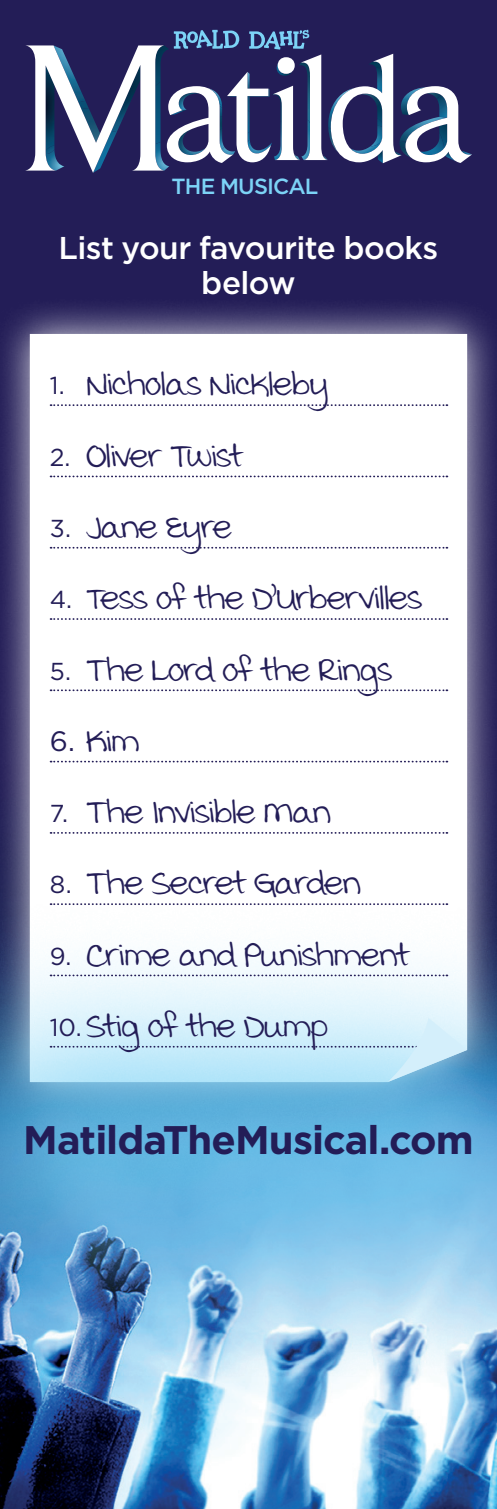
<style>
.page{position:relative;width:497px;height:1509px;background:#fff}
.page>*{position:absolute;margin:0;border:0;box-sizing:border-box;transform-origin:0 0}
.t1{font:42px "Swister";letter-spacing:-.025em;color:#231d57}
.t2{font:700 39.9px "Gotham";letter-spacing:-.025em;color:#231d57}
.t3{font:500 31.5px/35px "Gotham";letter-spacing:-.02em;color:#fff;text-align:center}
.t4{font:500 21.7px "Gotham";letter-spacing:-.04em;color:#7cd3f6}
.s1{font-family:"Gotham";font-size:24.5px}
.s2{font-size:38.5px}
.s3{font-family:"Gotham";font-size:28px}
</style>
<div class="page">
<div style="left:0;top:0;width:496px;height:1508px;background:#231d57"></div>
<img style="left:0;top:1377px;width:496px;height:131px">
<div style="left:0;top:295px;width:496px;height:825px;background:#fff;opacity:.87"></div>
<div style="left:30px;top:334px;width:436px;height:567px;background:#fff"></div>
<svg style="left:25px;top:45px;width:446px;height:128px"></svg>
<svg style="left:249px;top:30px;width:60px;height:20px"></svg>
<svg style="left:155px;top:30px;width:84px;height:124px"></svg>
<svg style="left:0;top:901px;width:496px;height:476px;background:#92c3e2"></svg>
<svg style="left:50px;top:404px;width:397px;height:2px"></svg>
<svg style="left:50px;top:475px;width:397px;height:2px"></svg>
<svg style="left:50px;top:547px;width:397px;height:1px"></svg>
<svg style="left:50px;top:618px;width:397px;height:2px"></svg>
<svg style="left:50px;top:689px;width:397px;height:2px"></svg>
<svg style="left:50px;top:760px;width:397px;height:2px"></svg>
<svg style="left:50px;top:831px;width:397px;height:2px"></svg>
<svg style="left:50px;top:903px;width:397px;height:1px"></svg>
<svg style="left:50px;top:974px;width:397px;height:2px"></svg>
<svg style="left:50px;top:1017px;width:416px;height:64px;background:#c3e7f7"></svg>
<p class="t4" style="left:171px;top:172px;width:148px">THE MUSICAL</p>
<p class="t3" style="left:58px;top:229px;width:381px">List your favourite books below</p>
<p class="t1" style="left:50px;top:354px;width:280px"><span class="s1">1.</span> Nicholas Nickleby</p>
<p class="t1" style="left:50px;top:426px;width:194px"><span class="s1">2.</span> Oliver Twist</p>
<p class="t1" style="left:50px;top:497px;width:184px"><span class="s1">3.</span> Jane Eyre</p>
<p class="t1" style="left:50px;top:568px;width:374px"><span class="s1">4.</span> <span class="s2">T</span>ess of the D’Urbervilles</p>
<p class="t1" style="left:50px;top:639px;width:344px"><span class="s1">5.</span> The Lord of the Rings</p>
<p class="t1" style="left:50px;top:711px;width:91px"><span class="s3">6.</span> Kim</p>
<p class="t1" style="left:50px;top:782px;width:282px"><span class="s1">7.</span> The Invisible Man</p>
<p class="t1" style="left:50px;top:853px;width:312px"><span class="s1">8.</span> The Secret Garden</p>
<p class="t1" style="left:50px;top:924px;width:361px"><span class="s1">9.</span> Crime and Punishment</p>
<p class="t1" style="left:50px;top:996px;width:280px"><span class="s1">10.</span> Stig of the Dump</p>
<p class="t2" style="left:23px;top:1112px;width:451px">MatildaTheMusical.com</p>
</div>
